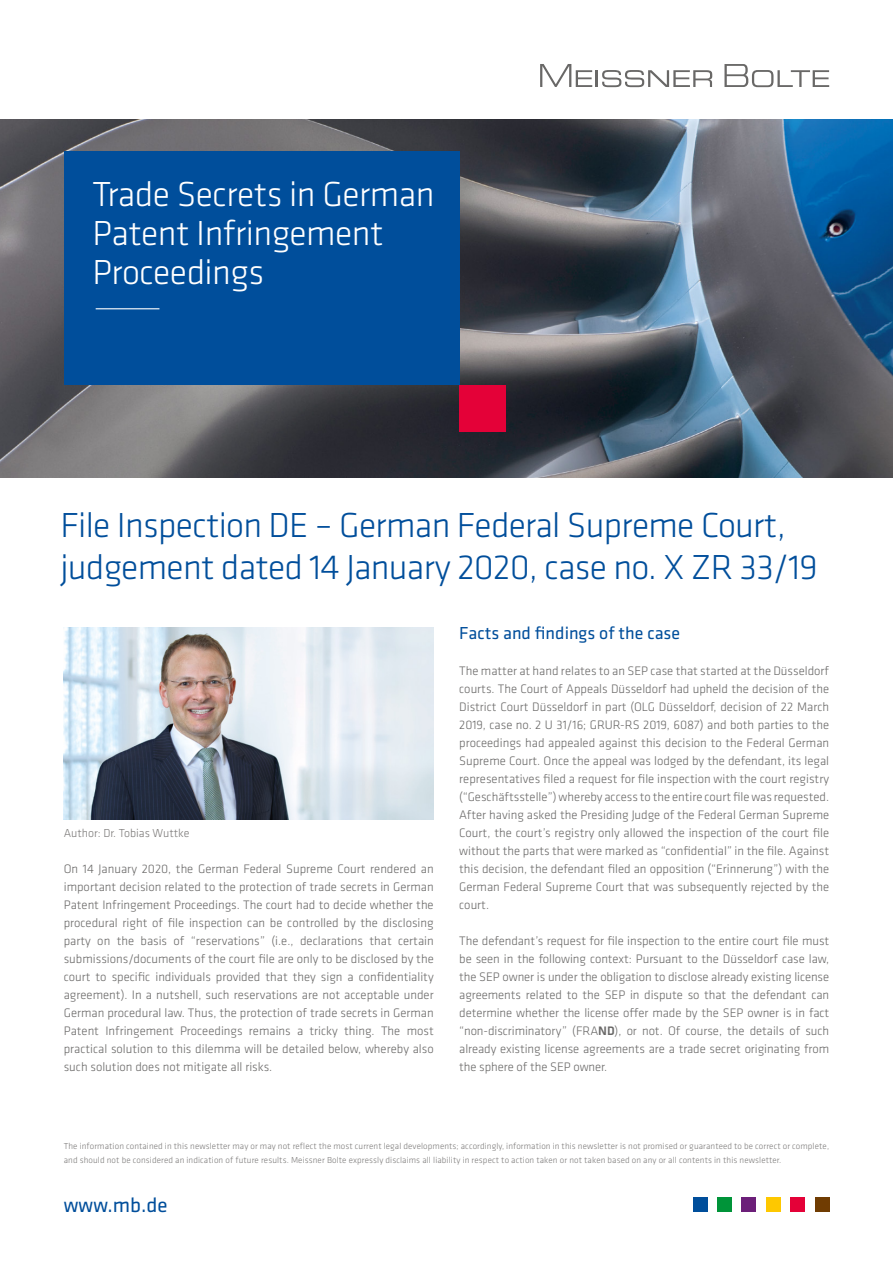
<style>
.page{position:relative;width:893px;height:1263px;background:#fff}
.page>*{position:absolute;margin:0;border:0;box-sizing:border-box;transform-origin:0 0}
.Headline_34_36{font:300 36px/42px "Klavika";letter-spacing:-.02em;color:#004e9b}
.Ausgabe_26___28{font:300 36px/39px "Klavika";letter-spacing:-.015em;color:#fff}
.t1{font:21px "Klavika";letter-spacing:.005em;color:#004e9b}
.Zwischenheadline_12{font:18px "Klavika";color:#004e9b}
.Copytext_8_5_12{font:300 12.75px/18px "Klavika";color:#696867;text-align:justify}
.BU_8_11{font:300 12px "Klavika";color:#7c7a79}
.t2{font:300 9px/13.5px "Klavika";letter-spacing:.01em;color:#7c7a79}
.s1{font-weight:500}
</style>
<div class="page">
<div style="left:693px;top:1198px;width:14px;height:14px;background:#004e9b"></div>
<div style="left:717px;top:1198px;width:15px;height:14px;background:#009439"></div>
<div style="left:742px;top:1198px;width:14px;height:14px;background:#6c1f79"></div>
<div style="left:766px;top:1198px;width:14px;height:14px;background:#fec800"></div>
<div style="left:791px;top:1198px;width:14px;height:14px;background:#e40138"></div>
<div style="left:815px;top:1198px;width:14px;height:14px;background:#703c02"></div>
<svg style="left:540px;top:64px;width:172px;height:23px"></svg>
<svg style="left:724px;top:64px;width:105px;height:23px"></svg>
<img style="left:0;top:119px;width:893px;height:358px">
<div style="left:64px;top:151px;width:395px;height:234px;background:#004e9b"></div>
<div style="left:459px;top:385px;width:47px;height:47px;background:#e40138"></div>
<hr style="left:96px;top:308px;width:63px;height:1px;background:#fff">
<img style="left:64px;top:627px;width:370px;height:192px">
<p class="Ausgabe_26___28" style="left:93px;top:175px;width:343px">Trade Secrets in German<br>Patent Infringement<br>Proceedings</p>
<p class="Headline_34_36" style="left:61px;top:505px;width:759px">File Inspection DE – German Federal Supreme Court, judgement dated 14 January 2020, case no. X ZR 33/19</p>
<p class="BU_8_11" style="left:64px;top:827px;width:127px">Author: Dr. Tobias Wuttke</p>
<p class="Copytext_8_5_12" style="left:64px;top:860px;width:371px">On 14 January 2020, the German Federal Supreme Court rendered an important decision related to the protection of trade secrets in German Patent Infringement Proceedings. The court had to decide whether the procedural right of file inspection can be controlled by the disclosing party on the basis of “reservations” (i.e., declarations that certain submissions/documents of the court file are only to be disclosed by the court to specific individuals provided that they sign a confidentiality agreement). In a nutshell, such reservations are not acceptable under German procedural law. Thus, the protection of trade secrets in German Patent Infringement Proceedings remains a tricky thing. The most practical solution to this dilemma will be detailed below, whereby also such solution does not mitigate all risks.</p>
<p class="Zwischenheadline_12" style="left:459px;top:623px;width:222px">Facts and findings of the case</p>
<p class="Copytext_8_5_12" style="left:459px;top:662px;width:371px">The matter at hand relates to an SEP case that started at the Düsseldorf courts. The Court of Appeals Düsseldorf had upheld the decision of the District Court Düsseldorf in part (OLG Düsseldorf, decision of 22 March 2019, case no. 2 U 31/16; GRUR-RS 2019, 6087) and both parties to the proceedings had appealed against this decision to the Federal German Supreme Court. Once the appeal was lodged by the defendant, its legal representatives filed a request for file inspection with the court registry (“Geschäftsstelle”) whereby access to the entire court file was requested.<br>After having asked the Presiding Judge of the Federal German Supreme Court, the court’s registry only allowed the inspection of the court file without the parts that were marked as “confidential” in the file. Against this decision, the defendant filed an opposition (“Erinnerung”) with the German Federal Supreme Court that was subsequently rejected by the court.</p>
<p class="Copytext_8_5_12" style="left:459px;top:932px;width:371px">The defendant’s request for file inspection to the entire court file must be seen in the following context: Pursuant to the Düsseldorf case law, the SEP owner is under the obligation to disclose already existing license agreements related to the SEP in dispute so that the defendant can determine whether the license offer made by the SEP owner is in fact “non-discriminatory” (FRA<span class="s1">ND</span>), or not. Of course, the details of such already existing license agreements are a trade secret originating from the sphere of the SEP owner.</p>
<p class="t2" style="left:64px;top:1139px;width:767px">The information contained in this newsletter may or may not reflect the most current legal developments; accordingly, information in this newsletter is not promised or guaranteed to be correct or complete, and should not be considered an indication of future results. Meissner Bolte expressly disclaims all liability in respect to action taken or not taken based on any or all contents in this newsletter.</p>
<h2 class="t1" style="left:64px;top:1193px;width:105px">www.mb.de</h2>
</div>
